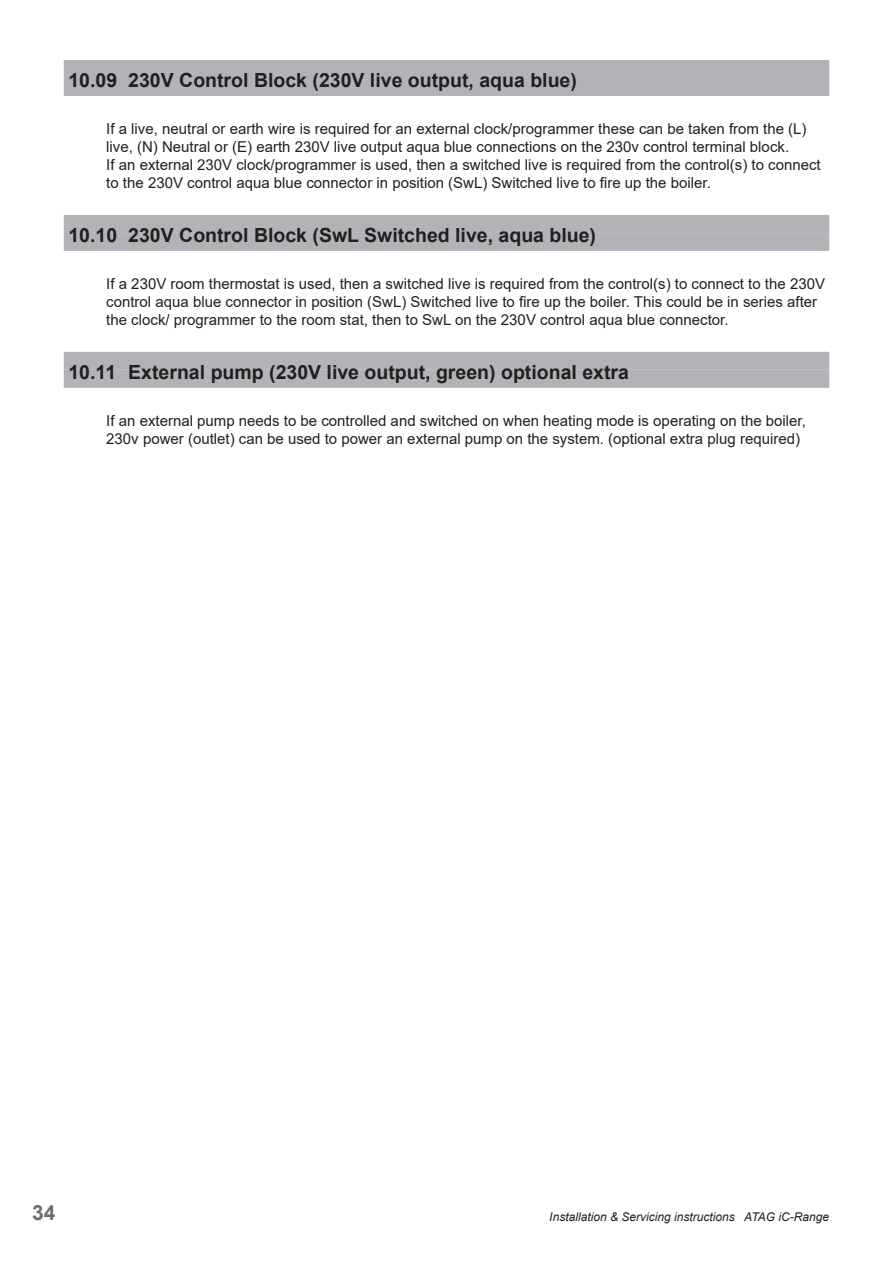
<style>
.page{position:relative;width:893px;height:1263px;background:#fff}
.page>*{position:absolute;margin:0;border:0;box-sizing:border-box;transform-origin:0 0}
.t1{font:700 21px "Arial";color:#6c6d70}
.Subkop2{font:700 19.5px "Arial";color:#231f20}
.Gewone_tekst_Corgi{font:15px/18px "Arial";color:#231f20}
.t2{font:italic 12px "Arial";color:#231f20}
</style>
<div class="page">
<div style="left:64px;top:78px;width:765px;height:18px;background:#b2b3b7"></div>
<div style="left:64px;top:60px;width:765px;height:18px;background:#b2b3b7"></div>
<div style="left:64px;top:233px;width:765px;height:18px;background:#b2b3b7"></div>
<div style="left:64px;top:215px;width:765px;height:18px;background:#b2b3b7"></div>
<div style="left:64px;top:370px;width:765px;height:18px;background:#b2b3b7"></div>
<div style="left:64px;top:352px;width:765px;height:18px;background:#b2b3b7"></div>
<p class="Subkop2" style="left:68px;top:66px;width:510px">10.09 230V Control Block (230V live output, aqua blue)</p>
<p class="Gewone_tekst_Corgi" style="left:106px;top:120px;width:702px">If a live, neutral or earth wire is required for an external clock/programmer these can be taken from the (L) live, (N) Neutral or (E) earth 230V live output aqua blue connections on the 230v control terminal block.</p>
<p class="Gewone_tekst_Corgi" style="left:106px;top:156px;width:716px">If an external 230V clock/programmer is used, then a switched live is required from the control(s) to connect to the 230V control aqua blue connector in position (SwL) Switched live to fire up the boiler.</p>
<p class="Subkop2" style="left:68px;top:221px;width:529px">10.10 230V Control Block (SwL Switched live, aqua blue)</p>
<p class="Gewone_tekst_Corgi" style="left:106px;top:275px;width:720px">If a 230V room thermostat is used, then a switched live is required from the control(s) to connect to the 230V control aqua blue connector in position (SwL) Switched live to fire up the boiler. This could be in series after the clock/ programmer to the room stat, then to SwL on the 230V control aqua blue connector.</p>
<p class="Subkop2" style="left:68px;top:358px;width:562px">10.11 External pump (230V live output, green) optional extra</p>
<p class="Gewone_tekst_Corgi" style="left:106px;top:412px;width:701px">If an external pump needs to be controlled and switched on when heating mode is operating on the boiler,<br>230v power (outlet) can be used to power an external pump on the system. (optional extra plug required)</p>
<h1 class="t1" style="left:32px;top:1198px;width:25px">34</h1>
<p class="t2" style="left:549px;top:1209px;width:281px">Installation &amp; Servicing instructions ATAG iC-Range</p>
</div>
